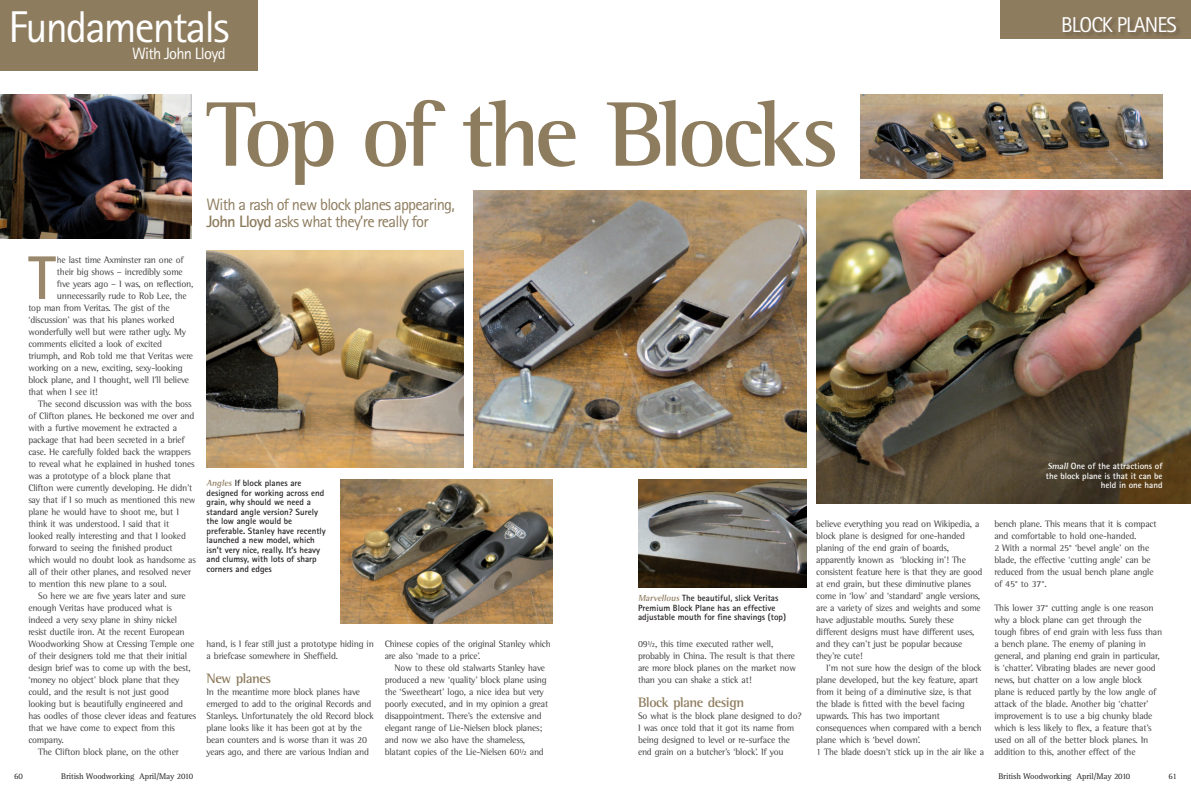
<style>
.page{position:relative;width:1191px;height:794px;background:#fff}
.page>*{position:absolute;margin:0;border:0;box-sizing:border-box;transform-origin:0 0}
.Heading__94pt_serif{font:700 94px "Rotis Semi Serif";letter-spacing:-.055em;color:#8e7c5e}
.Body_copy__with_drop{font:700 61.7px "Rotis Sans Serif";color:#99886c}
.Intro{font:44.5px "Rotis Sans Serif";letter-spacing:-.045em;color:#fff}
.Intro-2{font:21.5px "Rotis Sans Serif";letter-spacing:-.045em;color:#fff}
.Intro-3{font:16.5px/17px "Rotis Sans Serif";letter-spacing:-.045em;color:#8e7c5e}
.Intro-4{font:16.5px "Rotis Sans Serif";letter-spacing:-.045em;color:#fff}
.Crosshead{font:700 14px "Rotis Semi Serif";letter-spacing:-.03em;color:#8e7c5e}
.Body_copy__serif{font:9.5px/12px "Rotis Semi Serif";letter-spacing:-.02em;color:#3e3e3f}
.Body_copy__with_drop-2{font:9.5px "Rotis Semi Serif";letter-spacing:-.02em;color:#3e3e3f}
.Caption__not_locked{font:700 9px/9.5px "Rotis Sans Serif";color:#231f20}
.Caption__not_locked-2{font:700 9px/9.5px "Rotis Sans Serif";color:#fff}
.t1{font:8.5px "Rotis Serif";letter-spacing:-.015em;color:#231f20}
.s1{font-weight:700}
.s2{font-family:"Rotis Sans Serif"}
.s3{font-family:"Rotis Semi Serif";font-style:italic}
.s4{font-family:"Rotis Semi Serif";font-style:italic;color:#8e7c5e}
</style>
<div class="page">
<div style="left:1000px;top:0;width:191px;height:38px;background:#8e7c5e"></div>
<div style="left:1063px;top:16px;width:118px;height:22px;background:#867559"></div>
<div style="left:0;top:0;width:257px;height:71px;background:#8e7c5e"></div>
<img style="left:206px;top:251px;width:258px;height:216px">
<img style="left:474px;top:191px;width:332px;height:276px">
<img style="left:816px;top:191px;width:375px;height:312px">
<img style="left:340px;top:479px;width:213px;height:144px">
<img style="left:638px;top:479px;width:168px;height:108px">
<img style="left:0;top:95px;width:192px;height:144px">
<img style="left:860px;top:95px;width:302px;height:84px">
<p class="Intro" style="left:9px;top:1px;width:223px">Fundamentals</p>
<p class="Intro-4" style="left:132px;top:44px;width:95px">With John Lloyd</p>
<p class="Heading__94pt_serif" style="left:206px;top:78px;width:634px">Top of the Blocks</p>
<p class="Intro-3" style="left:206px;top:195px;width:250px">With a rash of new block planes appearing,<br><span class="s1">John Lloyd</span> asks what they’re really for</p>
<p class="Intro-2" style="left:1061px;top:12px;width:117px">BLOCK PLANES</p>
<p class="Body_copy__with_drop" style="left:28px;top:239px;width:29px">T</p>
<p class="Body_copy__with_drop-2" style="left:57px;top:254px;width:128px"><span class="s2">h</span>e last time Axminster ran one of</p>
<p class="Body_copy__with_drop-2" style="left:57px;top:266px;width:127px">their big shows – incredibly some</p>
<p class="Body_copy__with_drop-2" style="left:57px;top:278px;width:138px">five years ago – I was, on reflection,</p>
<p class="Body_copy__with_drop-2" style="left:57px;top:290px;width:131px">unnecessarily rude to Rob Lee, the</p>
<p class="Body_copy__with_drop-2" style="left:28px;top:302px;width:143px">top man from Veritas. The gist of the</p>
<p class="Body_copy__with_drop-2" style="left:28px;top:314px;width:148px">‘discussion’ was that his planes worked</p>
<p class="Body_copy__with_drop-2" style="left:28px;top:326px;width:159px">wonderfully well but were rather ugly. My</p>
<p class="Body_copy__with_drop-2" style="left:28px;top:338px;width:135px">comments elicited a look of excited</p>
<p class="Body_copy__with_drop-2" style="left:28px;top:350px;width:166px">triumph, and Rob told me that Veritas were</p>
<p class="Body_copy__with_drop-2" style="left:28px;top:362px;width:156px">working on a new, exciting, sexy-looking</p>
<p class="Body_copy__with_drop-2" style="left:28px;top:374px;width:162px">block plane, and I thought, well I’ll believe</p>
<p class="Body_copy__with_drop-2" style="left:28px;top:386px;width:71px">that when I see it!</p>
<p class="Body_copy__serif" style="left:28px;top:398px;width:169px;text-indent:10px">The second discussion was with the boss of Clifton planes. He beckoned me over and with a furtive movement he extracted a package that had been secreted in a brief case. He carefully folded back the wrappers to reveal what he explained in hushed tones was a prototype of a block plane that Clifton were currently developing. He didn’t say that if I so much as mentioned this new plane he would have to shoot me, but I think it was understood. I said that it looked really interesting and that I looked forward to seeing the finished product which would no doubt look as handsome as all of their other planes, and resolved never to mention this new plane to a soul.</p>
<p class="Body_copy__serif" style="left:28px;top:590px;width:170px;text-indent:10px">So here we are five years later and sure enough Veritas have produced what is indeed a very sexy plane in shiny nickel resist ductile iron. At the recent European Woodworking Show at Cressing Temple one of their designers told me that their initial design brief was to come up with the best, ‘money no object’ block plane that they could, and the result is not just good looking but is beautifully engineered and has oodles of those clever ideas and features that we have come to expect from this company.</p>
<p class="Body_copy__serif" style="left:38px;top:746px;width:142px">The Clifton block plane, on the other</p>
<p class="Caption__not_locked-2" style="left:1046px;top:461px;width:118px"><span class="s3">Small</span> One of the attractions of the block plane is that it can be</p>
<p class="Caption__not_locked" style="left:206px;top:478px;width:96px"><span class="s4">Angles</span> If block planes are</p>
<p class="Caption__not_locked-2" style="left:1101px;top:480px;width:63px">held in one hand</p>
<p class="Caption__not_locked" style="left:206px;top:488px;width:121px">designed for working across end grain, why should we need a standard angle version? Surely the low angle would be preferable. Stanley have recently launched a new model, which isn’t very nice, really. It’s heavy and clumsy, with lots of sharp corners and edges</p>
<p class="Body_copy__serif" style="left:816px;top:518px;width:168px">believe everything you read on Wikipedia, a block plane is designed for one-handed planing of the end grain of boards, apparently known as ‘blocking in’! The consistent feature here is that they are good at end grain, but these diminutive planes come in ‘low’ and ‘standard’ angle versions, are a variety of sizes and weights and some have adjustable mouths. Surely these different designs must have different uses, and they can’t just be popular because they’re cute!</p>
<p class="Body_copy__serif" style="left:816px;top:662px;width:167px;text-indent:10px">I’m not sure how the design of the block plane developed, but the key feature, apart from it being of a diminutive size, is that the blade is fitted with the bevel facing upwards. This has two important consequences when compared with a bench plane which is ‘bevel down’.</p>
<p class="Body_copy__serif" style="left:816px;top:746px;width:169px">1 The blade doesn’t stick up in the air like a</p>
<p class="Body_copy__serif" style="left:994px;top:518px;width:164px">bench plane. This means that it is compact and comfortable to hold one-handed.</p>
<p class="Body_copy__serif" style="left:994px;top:542px;width:161px">2 With a normal 25° ‘bevel angle’ on the blade, the effective ‘cutting angle’ can be reduced from the usual bench plane angle of 45° to 37°.</p>
<p class="Body_copy__serif" style="left:994px;top:602px;width:169px">This lower 37° cutting angle is one reason why a block plane can get through the tough fibres of end grain with less fuss than a bench plane. The enemy of planing in general, and planing end grain in particular, is ‘chatter’. Vibrating blades are never good news, but chatter on a low angle block plane is reduced partly by the low angle of attack of the blade. Another big ‘chatter’ improvement is to use a big chunky blade which is less likely to flex, a feature that’s used on all of the better block planes. In addition to this, another effect of the</p>
<p class="Caption__not_locked" style="left:638px;top:593px;width:149px"><span class="s4">Marvellous</span> The beautiful, slick Veritas<br>Premium Block Plane has an effective adjustable mouth for fine shavings (top)</p>
<p class="Body_copy__serif" style="left:206px;top:638px;width:169px">hand, is I fear still just a prototype hiding in a briefcase somewhere in Sheffield.</p>
<p class="Crosshead" style="left:206px;top:670px;width:66px">New planes</p>
<p class="Body_copy__serif" style="left:206px;top:686px;width:169px">In the meantime more block planes have emerged to add to the original Records and Stanleys. Unfortunately the old Record block plane looks like it has been got at by the bean counters and is worse than it was 20 years ago, and there are various Indian and</p>
<p class="Body_copy__serif" style="left:385px;top:638px;width:167px">Chinese copies of the original Stanley which are also ‘made to a price’.</p>
<p class="Body_copy__serif" style="left:385px;top:662px;width:165px;text-indent:10px">Now to these old stalwarts Stanley have produced a new ‘quality’ block plane using the ‘Sweetheart’ logo, a nice idea but very poorly executed, and in my opinion a great disappointment. There’s the extensive and elegant range of Lie-Nielsen block planes; and now we also have the shameless, blatant copies of the Lie-Nielsen 60½ and</p>
<p class="Body_copy__serif" style="left:638px;top:638px;width:159px">09½, this time executed rather well, probably in China. The result is that there are more block planes on the market now than you can shake a stick at!</p>
<p class="Crosshead" style="left:638px;top:694px;width:108px">Block plane design</p>
<p class="Body_copy__serif" style="left:638px;top:710px;width:165px">So what is the block plane designed to do?<br>I was once told that it got its name from being designed to level or re-surface the end grain on a butcher’s ‘block’. If you</p>
<p class="t1" style="left:14px;top:771px;width:10px">60</p>
<p class="t1" style="left:61px;top:771px;width:133px">British Woodworking April/May 2010</p>
<p class="t1" style="left:998px;top:771px;width:133px">British Woodworking April/May 2010</p>
<p class="t1" style="left:1168px;top:771px;width:10px">61</p>
</div>
